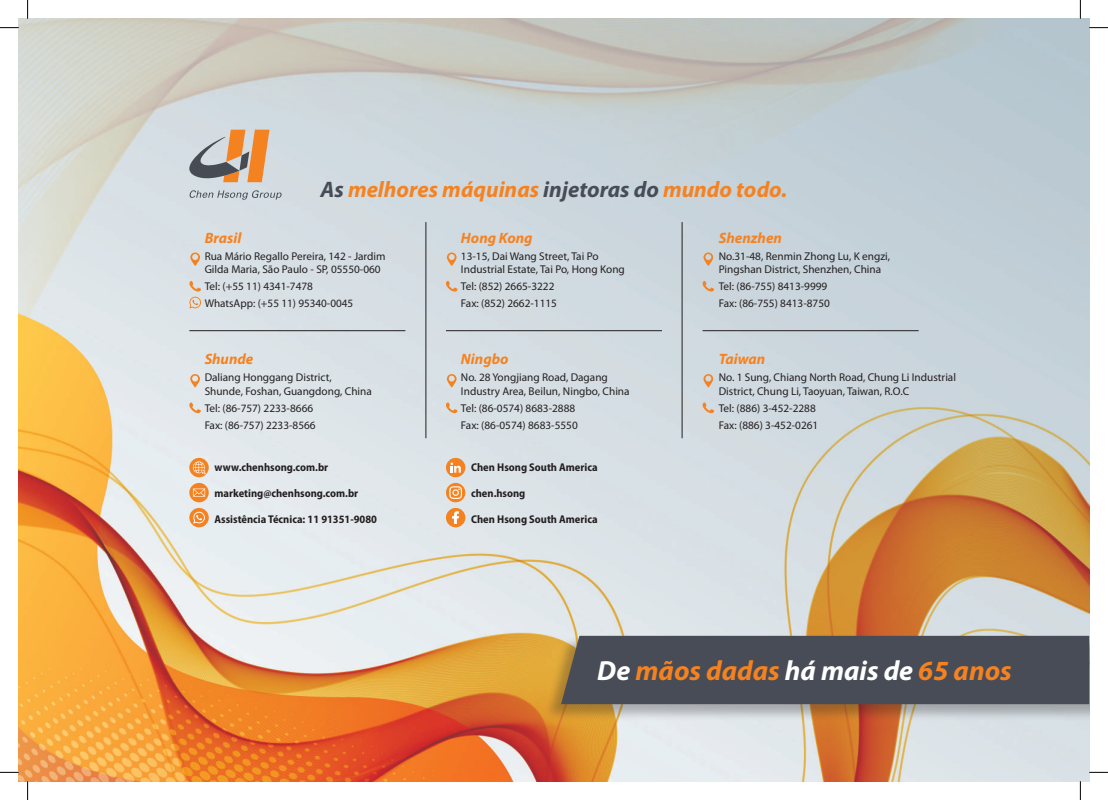
<style>
.page{position:relative;width:1108px;height:800px;background:#fff}
.page>*{position:absolute;margin:0;border:0;box-sizing:border-box;transform-origin:0 0}
.t1{font:italic 700 27.75px "Myriad Pro";color:#f58220}
.t2{font:italic 700 22.5px "Myriad Pro";color:#f58220}
.t3{font:italic 700 15px "Myriad Pro";color:#f58220}
.t4{font:11.25px/13.5px "Myriad Pro";color:#231f20}
.t5{font:700 semi-condensed 11.25px "Myriad Pro";color:#231f20}
.s1{color:#474c56}
.s2{color:#fff}
</style>
<div class="page">
<img style="left:19px;top:19px;width:1070px;height:762px">
<div style="left:543px;top:635px;width:546px;height:86px;background:#231f20;opacity:.3"></div>
<div style="left:561px;top:635px;width:529px;height:69px;background:#474c56"></div>
<hr style="left:446px;top:330px;width:216px;height:1px;background:#231f20">
<hr style="left:425px;top:222px;width:1px;height:216px;background:#231f20">
<hr style="left:682px;top:222px;width:1px;height:216px;background:#231f20">
<svg style="left:446px;top:281px;width:11px;height:10px"></svg>
<svg style="left:447px;top:252px;width:9px;height:14px"></svg>
<svg style="left:446px;top:402px;width:11px;height:11px"></svg>
<svg style="left:447px;top:374px;width:9px;height:13px"></svg>
<hr style="left:189px;top:330px;width:216px;height:1px;background:#231f20">
<svg style="left:189px;top:281px;width:12px;height:27px"></svg>
<svg style="left:190px;top:252px;width:10px;height:14px"></svg>
<svg style="left:189px;top:402px;width:12px;height:11px"></svg>
<svg style="left:190px;top:374px;width:10px;height:13px"></svg>
<hr style="left:702px;top:330px;width:216px;height:1px;background:#231f20">
<svg style="left:702px;top:402px;width:12px;height:11px"></svg>
<svg style="left:703px;top:374px;width:10px;height:13px"></svg>
<svg style="left:702px;top:281px;width:12px;height:10px"></svg>
<svg style="left:703px;top:252px;width:10px;height:14px"></svg>
<svg style="left:446px;top:482px;width:19px;height:20px"></svg>
<svg style="left:449px;top:486px;width:13px;height:13px"></svg>
<svg style="left:446px;top:457px;width:19px;height:20px"></svg>
<svg style="left:450px;top:462px;width:11px;height:10px"></svg>
<div style="left:446px;top:507px;width:19px;height:20px;background:#f58220;border-radius:50%"></div>
<svg style="left:452px;top:511px;width:7px;height:13px"></svg>
<svg style="left:189px;top:507px;width:20px;height:20px"></svg>
<svg style="left:193px;top:511px;width:12px;height:12px"></svg>
<svg style="left:189px;top:482px;width:20px;height:20px"></svg>
<svg style="left:193px;top:488px;width:12px;height:8px"></svg>
<svg style="left:189px;top:457px;width:20px;height:20px"></svg>
<svg style="left:193px;top:461px;width:13px;height:13px"></svg>
<svg style="left:189px;top:130px;width:80px;height:52px;background:#c2a48a"></svg>
<svg style="left:189px;top:190px;width:92px;height:10px"></svg>
<svg style="left:0;top:27px;width:19px;height:1px"></svg>
<svg style="left:1089px;top:27px;width:19px;height:1px"></svg>
<svg style="left:0;top:771px;width:19px;height:1px"></svg>
<svg style="left:1089px;top:771px;width:19px;height:1px"></svg>
<svg style="left:27px;top:0;width:1px;height:19px"></svg>
<svg style="left:27px;top:781px;width:1px;height:18px"></svg>
<svg style="left:1079px;top:0;width:2px;height:19px"></svg>
<svg style="left:1079px;top:781px;width:2px;height:18px"></svg>
<h2 class="t2" style="left:320px;top:175px;width:468px"><span class="s1">As</span> melhores máquinas <span class="s1">injetoras do</span> mundo todo.</h2>
<h3 class="t3" style="left:205px;top:228px;width:38px">Brasil</h3>
<p class="t4" style="left:205px;top:249px;width:182px">Rua Mário Regallo Pereira, 142 - Jardim<br>Gilda Maria, São Paulo - SP, 05550-060</p>
<p class="t4" style="left:205px;top:278px;width:150px;line-height:17px">Tel: (+55 11) 4341-7478<br>WhatsApp: (+55 11) 95340-0045</p>
<h3 class="t3" style="left:205px;top:349px;width:50px">Shunde</h3>
<p class="t4" style="left:205px;top:371px;width:169px">Daliang Honggang District,<br>Shunde, Foshan, Guangdong, China</p>
<p class="t4" style="left:205px;top:399px;width:113px;line-height:17px">Tel: (86-757) 2233-8666<br>Fax: (86-757) 2233-8566</p>
<p class="t5" style="left:214px;top:459px;width:115px">www.chenhsong.com.br</p>
<p class="t5" style="left:214px;top:485px;width:145px">marketing@chenhsong.com.br</p>
<p class="t5" style="left:214px;top:511px;width:164px">Assistência Técnica: 11 91351-9080</p>
<h3 class="t3" style="left:461px;top:228px;width:73px">Hong Kong</h3>
<p class="t4" style="left:461px;top:249px;width:165px">13-15, Dai Wang Street, Tai Po<br>Industrial Estate, Tai Po, Hong Kong</p>
<p class="t4" style="left:461px;top:278px;width:98px;line-height:17px">Tel: (852) 2665-3222<br>Fax: (852) 2662-1115</p>
<h3 class="t3" style="left:461px;top:349px;width:49px">Ningbo</h3>
<p class="t4" style="left:461px;top:371px;width:170px">No. 28 Yongjiang Road, Dagang<br>Industry Area, Beilun, Ningbo, China</p>
<p class="t4" style="left:461px;top:399px;width:118px;line-height:17px">Tel: (86-0574) 8683-2888<br>Fax: (86-0574) 8683-5550</p>
<p class="t5" style="left:471px;top:459px;width:128px">Chen Hsong South America</p>
<p class="t5" style="left:471px;top:485px;width:56px">chen.hsong</p>
<p class="t5" style="left:471px;top:511px;width:128px">Chen Hsong South America</p>
<h3 class="t3" style="left:719px;top:228px;width:65px">Shenzhen</h3>
<p class="t4" style="left:719px;top:249px;width:173px">No.31-48, Renmin Zhong Lu, K engzi,<br>Pingshan District, Shenzhen, China</p>
<p class="t4" style="left:719px;top:278px;width:113px;line-height:17px">Tel: (86-755) 8413-9999<br>Fax: (86-755) 8413-8750</p>
<h3 class="t3" style="left:719px;top:349px;width:48px">Taiwan</h3>
<p class="t4" style="left:719px;top:371px;width:239px">No. 1 Sung, Chiang North Road, Chung Li Industrial<br>District, Chung Li, Taoyuan, Taiwan, R.O.C</p>
<p class="t4" style="left:719px;top:399px;width:101px;line-height:17px">Tel: (886) 3-452-2288<br>Fax: (886) 3-452-0261</p>
<h1 class="t1" style="left:597px;top:652px;width:416px"><span class="s2">De</span> mãos dadas <span class="s2">há mais de</span> 65 anos</h1>
</div>
